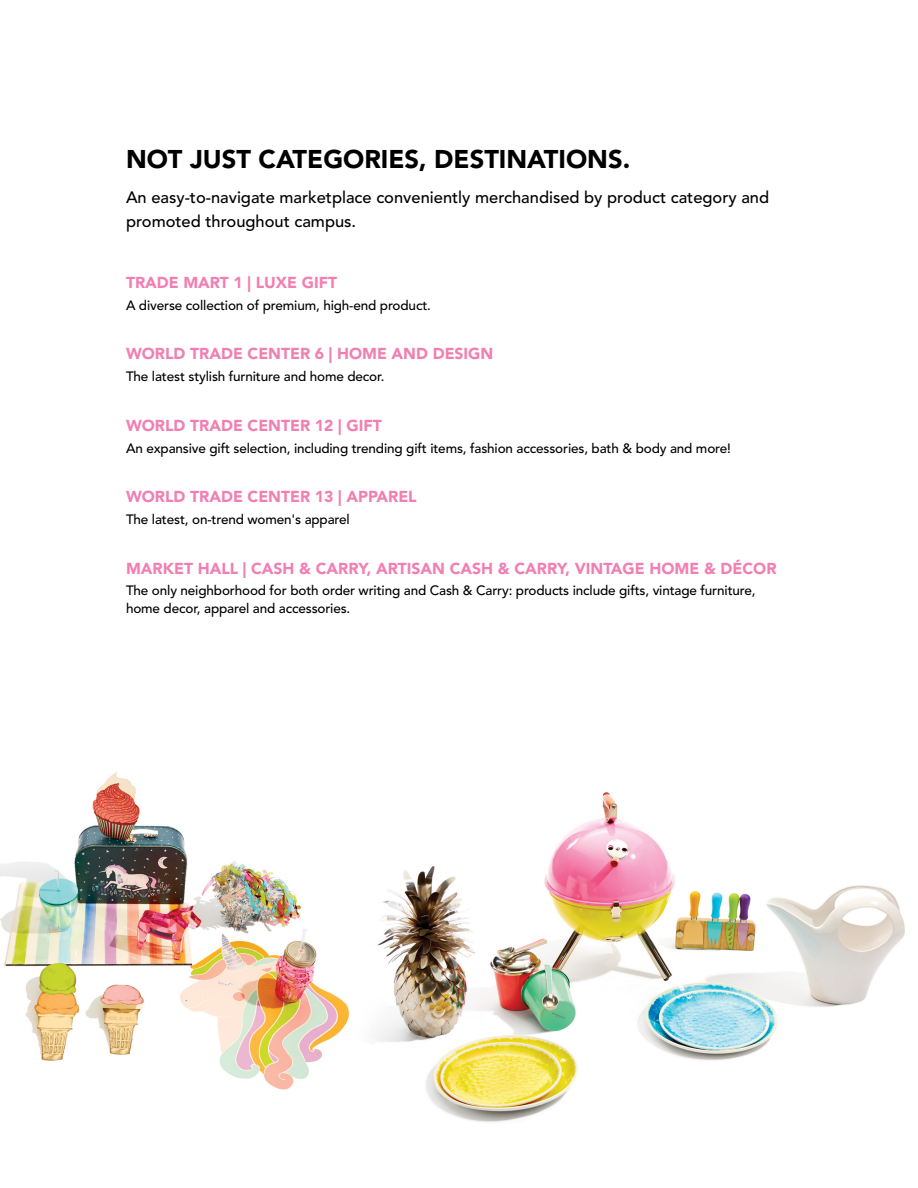
<style>
.page{position:relative;width:918px;height:1188px;background:#fff}
.page>*{position:absolute;margin:0;border:0;box-sizing:border-box;transform-origin:0 0}
.t1{font:900 25.5px "Avenir LT Std";color:#000}
.t2{font:500 16.5px/24px "Avenir LT Std";color:#000}
.t3{font:900 15.75px "Avenir LT Std";color:#f17fb2}
.t4{font:500 13.5px/18px "Avenir LT Std";letter-spacing:-.01em;color:#000}
</style>
<div class="page">
<img style="left:0;top:772px;width:349px;height:318px">
<img style="left:372px;top:792px;width:533px;height:330px">
<h1 class="t1" style="left:126px;top:143px;width:506px">NOT JUST CATEGORIES, DESTINATIONS.</h1>
<p class="t2" style="left:126px;top:186px;width:645px">An easy-to-navigate marketplace conveniently merchandised by product category and promoted throughout campus.</p>
<p class="t3" style="left:126px;top:273px;width:213px">TRADE MART 1 | LUXE GIFT</p>
<p class="t4" style="left:126px;top:296px;width:307px">A diverse collection of premium, high-end product.</p>
<p class="t3" style="left:126px;top:344px;width:369px">WORLD TRADE CENTER 6 | HOME AND DESIGN</p>
<p class="t4" style="left:126px;top:368px;width:260px">The latest stylish furniture and home decor.</p>
<p class="t3" style="left:126px;top:416px;width:257px">WORLD TRADE CENTER 12 | GIFT</p>
<p class="t4" style="left:126px;top:439px;width:606px">An expansive gift selection, including trending gift items, fashion accessories, bath &amp; body and more!</p>
<p class="t3" style="left:126px;top:487px;width:292px">WORLD TRADE CENTER 13 | APPAREL</p>
<p class="t4" style="left:126px;top:511px;width:225px">The latest, on-trend women's apparel</p>
<p class="t3" style="left:126px;top:559px;width:652px">MARKET HALL | CASH &amp; CARRY, ARTISAN CASH &amp; CARRY, VINTAGE HOME &amp; DÉCOR</p>
<p class="t4" style="left:126px;top:582px;width:631px">The only neighborhood for both order writing and Cash &amp; Carry: products include gifts, vintage furniture, home decor, apparel and accessories.</p>
</div>
